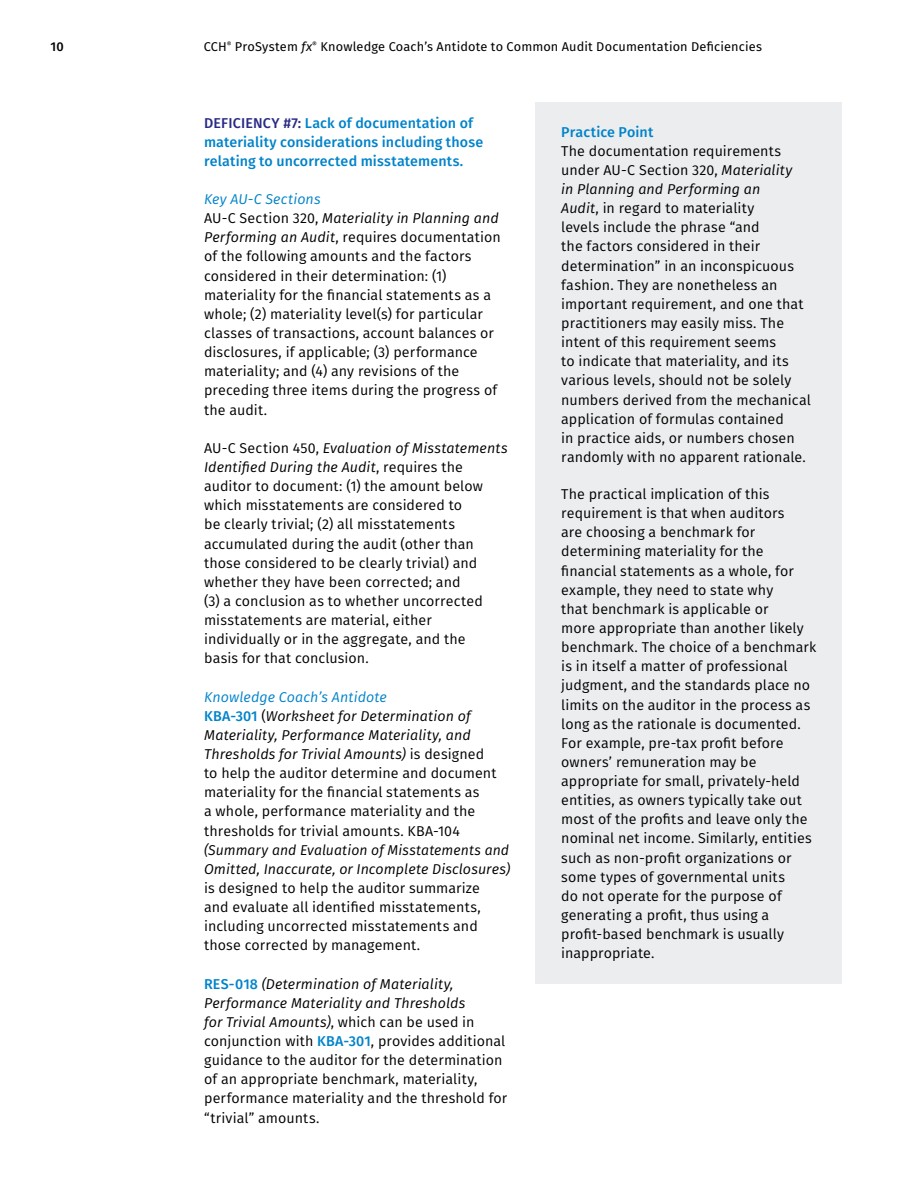
<style>
.page{position:relative;width:918px;height:1188px;background:#fff}
.page>*{position:absolute;margin:0;border:0;box-sizing:border-box;transform-origin:0 0}
.Body_text{font:14.25px/19.2px "Fira Sans";letter-spacing:.005em;color:#000}
.Practice_Point_Body{font:14.25px/19.2px "Fira Sans";letter-spacing:.005em;color:#000}
.Heading{font:500 14.25px/19.2px "Fira Sans";letter-spacing:.01em;color:#0083ca}
.Subheading{font:italic 14.25px "Fira Sans";letter-spacing:.005em;color:#0083ca}
.Practice_Point_Headi{font:500 14.25px "Fira Sans";letter-spacing:.005em;color:#0083ca}
.t1{font:12.75px "Fira Sans";letter-spacing:.01em;color:#000}
.t2{font:500 12.75px "Fira Sans";color:#000}
.s1{font-style:italic}
.s2{color:#2a2a86}
.s3{font-weight:500;color:#0083ca}
</style>
<div class="page">
<div style="left:536px;top:102px;width:306px;height:882px;background:#ecedee"></div>
<p class="t2" style="left:51px;top:36px;width:15px">10</p>
<p class="t1" style="left:204px;top:37px;width:560px">CCH<sup>®</sup> ProSystem <span class="s1">fx</span><sup>®</sup> Knowledge Coach’s Antidote to Common Audit Documentation Deficiencies</p>
<p class="Heading" style="left:204px;top:112px;width:281px"><span class="s2">DEFICIENCY #7:</span> Lack of documentation of materiality considerations including those relating to uncorrected misstatements.</p>
<p class="Subheading" style="left:204px;top:189px;width:118px">Key AU‑C Sections</p>
<p class="Body_text" style="left:204px;top:208px;width:298px">AU‑C Section 320, <span class="s1">Materiality in Planning and Performing an Audit</span>, requires documentation of the following amounts and the factors considered in their determination: (1) materiality for the financial statements as a whole; (2) materiality level(s) for particular classes of transactions, account balances or disclosures, if applicable; (3) performance materiality; and (4) any revisions of the preceding three items during the progress of the audit.</p>
<p class="Body_text" style="left:204px;top:438px;width:305px">AU‑C Section 450, <span class="s1">Evaluation of Misstatements Identified During the Audit</span>, requires the auditor to document: (1) the amount below which misstatements are considered to<br>be clearly trivial; (2) all misstatements accumulated during the audit (other than those considered to be clearly trivial) and whether they have been corrected; and<br>(3) a conclusion as to whether uncorrected misstatements are material, either individually or in the aggregate, and the<br>basis for that conclusion.</p>
<p class="Subheading" style="left:204px;top:686px;width:184px">Knowledge Coach’s Antidote</p>
<p class="Body_text" style="left:204px;top:706px;width:308px"><span class="s3">KBA‑301</span> (<span class="s1">Worksheet for Determination of Materiality, Performance Materiality, and Thresholds for Trivial Amounts)</span> is designed<br>to help the auditor determine and document materiality for the financial statements as<br>a whole, performance materiality and the thresholds for trivial amounts. KBA‑104 <span class="s1">(Summary and Evaluation of Misstatements and Omitted, Inaccurate, or Incomplete Disclosures) </span>is designed to help the auditor summarize<br>and evaluate all identified misstatements, including uncorrected misstatements and those corrected by management.</p>
<p class="Body_text" style="left:204px;top:974px;width:305px"><span class="s3">RES‑018</span> <span class="s1">(Determination of Materiality, Performance Materiality and Thresholds<br>for Trivial Amounts)</span>, which can be used in conjunction with <span class="s3">KBA‑301</span>, provides additional guidance to the auditor for the determination of an appropriate benchmark, materiality, performance materiality and the threshold for “trivial” amounts.</p>
<p class="Practice_Point_Headi" style="left:561px;top:120px;width:94px">Practice Point</p>
<p class="Practice_Point_Body" style="left:561px;top:141px;width:251px">The documentation requirements under AU‑C Section 320, <span class="s1">Materiality<br>in Planning and Performing an<br>Audit</span>, in regard to materiality<br>levels include the phrase “and<br>the factors considered in their determination” in an inconspicuous fashion. They are nonetheless an important requirement, and one that practitioners may easily miss. The intent of this requirement seems<br>to indicate that materiality, and its various levels, should not be solely numbers derived from the mechanical application of formulas contained<br>in practice aids, or numbers chosen randomly with no apparent rationale.</p>
<p class="Practice_Point_Body" style="left:561px;top:484px;width:257px">The practical implication of this requirement is that when auditors<br>are choosing a benchmark for determining materiality for the financial statements as a whole, for example, they need to state why<br>that benchmark is applicable or<br>more appropriate than another likely benchmark. The choice of a benchmark is in itself a matter of professional judgment, and the standards place no limits on the auditor in the process as long as the rationale is documented.<br>For example, pre‑tax profit before owners’ remuneration may be appropriate for small, privately‑held entities, as owners typically take out most of the profits and leave only the nominal net income. Similarly, entities such as non‑profit organizations or some types of governmental units<br>do not operate for the purpose of generating a profit, thus using a profit‑based benchmark is usually inappropriate.</p>
</div>
